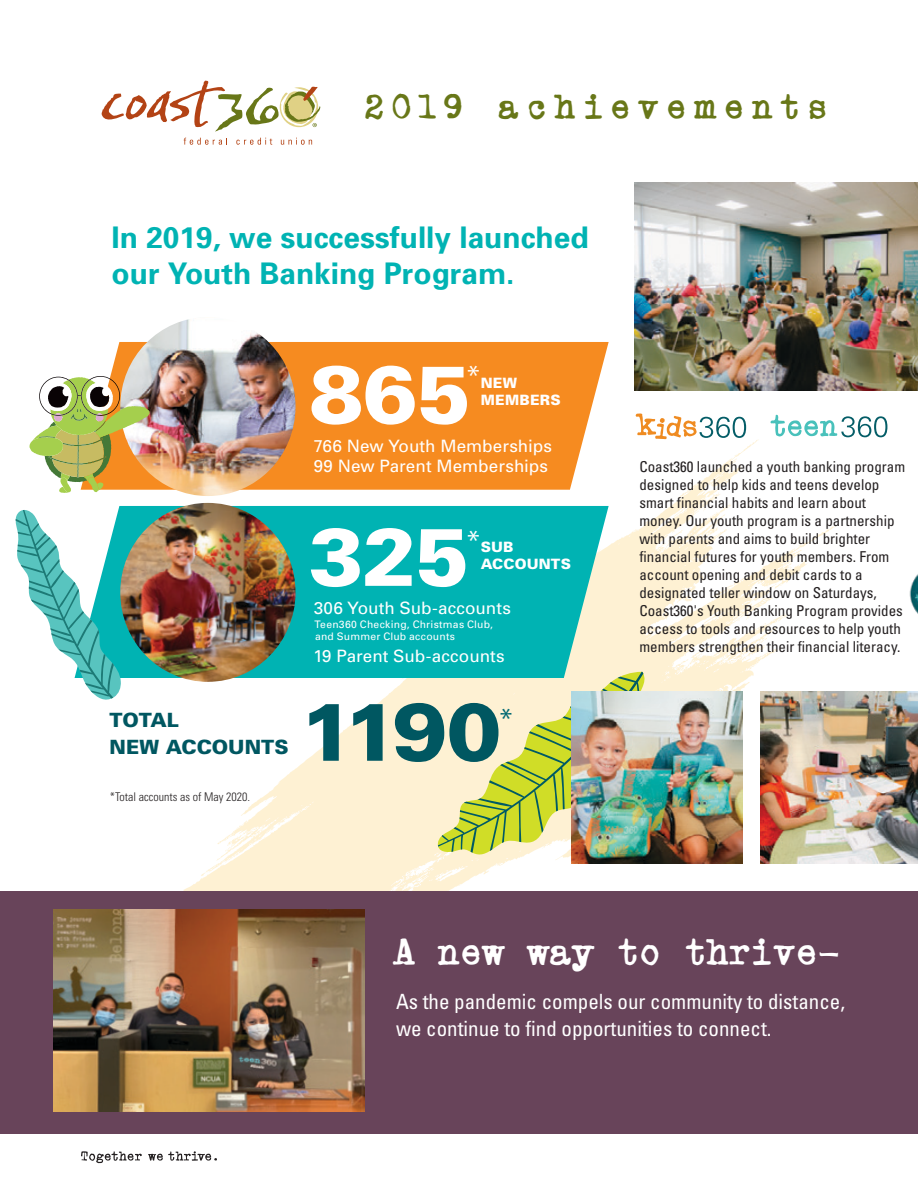
<style>
.page{position:relative;width:918px;height:1188px;background:#fff}
.page>*{position:absolute;margin:0;border:0;box-sizing:border-box;transform-origin:0 0}
.t1{font:900 81.75px "Univers";letter-spacing:-.01em;color:#fff}
.t2{font:900 81.75px "Univers";color:#005761}
.t3{font:37.35px "Powderfinger Type";color:#fff}
.t4{font:34.95px "Powderfinger Type";letter-spacing:.2em;color:#687718}
.t5{font:700 29.85px/35.7px "Univers";color:#00b3b3}
.t6{font:300 29.55px "Univers";color:#fff;scale:1.05 1}
.t7{font:300 29.55px "Univers";color:#006872;scale:1.05 1}
.t8{font:condensed 21px/27px "Univers";color:#fff}
.t9{font:900 19.65px "Univers";color:#005761}
.t10{font:17.1px/20.5px "Univers";letter-spacing:.005em;color:#fff}
.t11{font:condensed 15px/18px "Univers";color:#231f20}
.t12{font:900 14.25px/17.1px "Univers";letter-spacing:.015em;color:#fff}
.t13{font:300 condensed 12px "Univers";color:#231f20}
.t14{font:10.35px/12.5px "Univers";letter-spacing:.02em;color:#fff}
</style>
<div class="page">
<svg style="left:81px;top:1151px;width:136px;height:12px"></svg>
<svg style="left:184px;top:439px;width:652px;height:451px"></svg>
<img style="left:635px;top:183px;width:283px;height:207px">
<svg style="left:636px;top:414px;width:110px;height:26px"></svg>
<svg style="left:771px;top:415px;width:116px;height:22px"></svg>
<svg style="left:184px;top:138px;width:43px;height:7px"></svg>
<svg style="left:236px;top:138px;width:36px;height:7px"></svg>
<svg style="left:281px;top:138px;width:31px;height:7px"></svg>
<svg style="left:101px;top:81px;width:219px;height:51px"></svg>
<svg style="left:110px;top:342px;width:499px;height:148px;background:#f6922f"></svg>
<img style="left:120px;top:319px;width:176px;height:177px">
<svg style="left:119px;top:506px;width:490px;height:172px;background:#11b7b5"></svg>
<img style="left:120px;top:503px;width:176px;height:179px">
<svg style="left:30px;top:376px;width:120px;height:117px"></svg>
<img style="left:761px;top:692px;width:157px;height:171px">
<img style="left:909px;top:574px;width:9px;height:40px">
<svg style="left:15px;top:508px;width:106px;height:192px"></svg>
<svg style="left:437px;top:672px;width:209px;height:183px;background:#d7df94"></svg>
<img style="left:571px;top:692px;width:172px;height:171px">
<div style="left:0;top:891px;width:918px;height:243px;background:#68445a"></div>
<img style="left:54px;top:909px;width:310px;height:203px">
<p class="t4" style="left:364px;top:85px;width:466px">2019 achievements</p>
<p class="t5" style="left:112px;top:219px;width:478px">In 2019, we successfully launched our Youth Banking Program.</p>
<p class="t9" style="left:110px;top:708px;width:71px">TOTAL</p>
<p class="t9" style="left:110px;top:735px;width:181px">NEW ACCOUNTS</p>
<p class="t13" style="left:110px;top:790px;width:142px">*Total accounts as of May 2020.</p>
<p class="t1" style="left:309px;top:344px;width:164px">865</p>
<p class="t6" style="left:465px;top:359px;width:18px">*</p>
<p class="t12" style="left:481px;top:374px;width:82px">NEW<br>MEMBERS</p>
<p class="t10" style="left:314px;top:435px;width:240px">766 New Youth Memberships<br>99 New Parent Memberships</p>
<p class="t1" style="left:309px;top:506px;width:162px">325</p>
<p class="t6" style="left:465px;top:524px;width:18px">*</p>
<p class="t12" style="left:481px;top:538px;width:34px">SUB</p>
<p class="t12" style="left:481px;top:555px;width:92px">ACCOUNTS</p>
<p class="t10" style="left:314px;top:598px;width:199px">306 Youth Sub-accounts</p>
<p class="t10" style="left:313px;top:645px;width:193px">19 Parent Sub-accounts</p>
<p class="t14" style="left:314px;top:618px;width:180px">Teen360 Checking, Christmas Club, and Summer Club accounts</p>
<p class="t2" style="left:299px;top:681px;width:204px">1190</p>
<p class="t7" style="left:497px;top:702px;width:18px">*</p>
<p class="t11" style="left:639px;top:457px;width:267px">Coast360 launched a youth banking program designed to help kids and teens develop smart financial habits and learn about money. Our youth program is a partnership with parents and aims to build brighter financial futures for youth members. From account opening and debit cards to a designated teller window on Saturdays, Coast360's Youth Banking Program provides access to tools and resources to help youth members strengthen their financial literacy.</p>
<p class="t3" style="left:393px;top:928px;width:449px">A new way to thrive—</p>
<p class="t8" style="left:396px;top:988px;width:451px">As the pandemic compels our community to distance, we continue to find opportunities to connect.</p>
</div>
